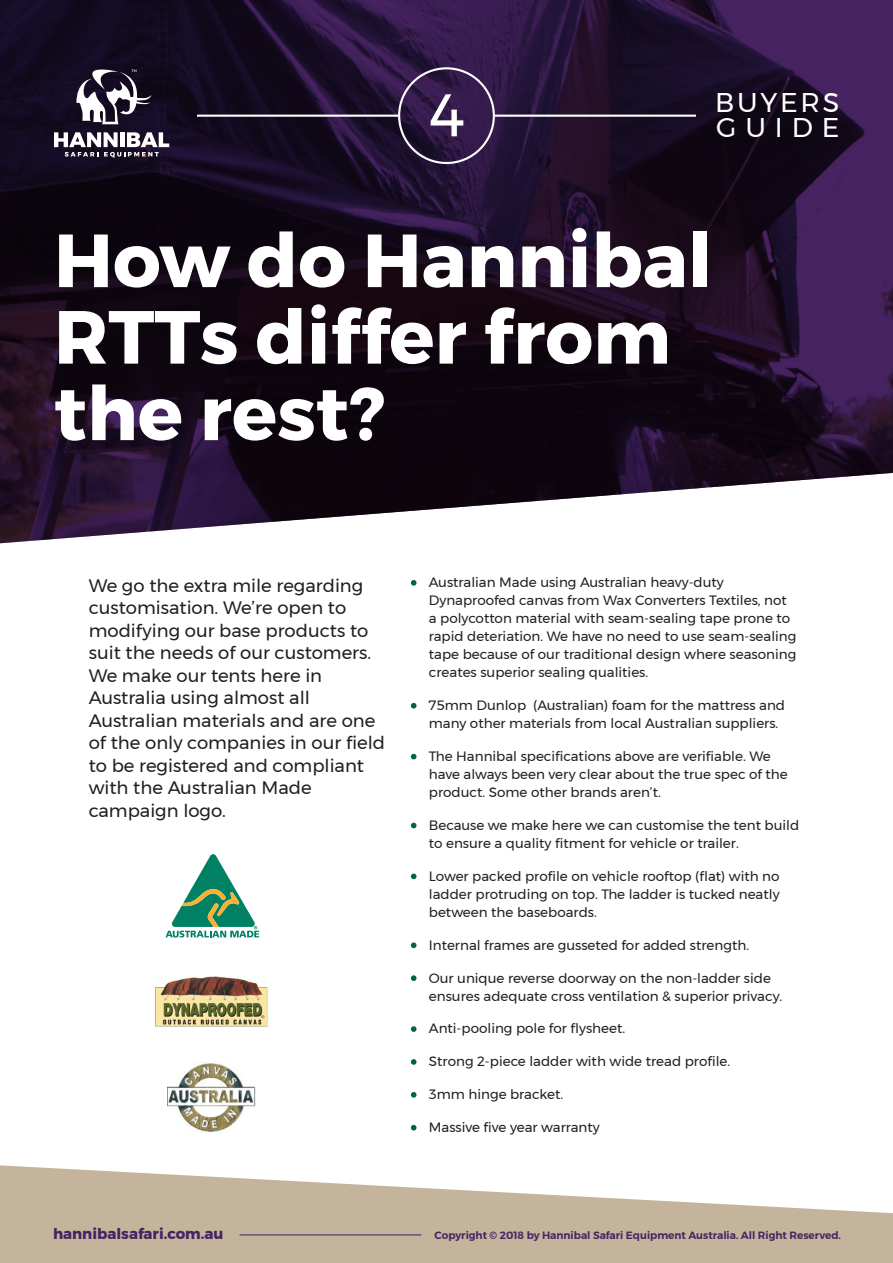
<style>
.page{position:relative;width:893px;height:1263px;background:#fff}
.page>*{position:absolute;margin:0;border:0;box-sizing:border-box;transform-origin:0 0}
.t1{font:700 75px/76.5px "Montserrat";color:#fff}
.t2{font:60px "Montserrat";color:#fff}
.t3{font:27px/25.5px "Montserrat";letter-spacing:.1em;color:#fff}
.t4{font:18px/22.5px "Montserrat";color:#231f20}
.t5{font:700 15px "Montserrat";color:#472361}
.t6{font:13.5px/18px "Montserrat";color:#231f20}
.t7{font:600 10.5px "Montserrat";color:#472361}
</style>
<div class="page">
<img style="left:0;top:0;width:893px;height:543px">
<svg style="left:54px;top:132px;width:115px;height:26px"></svg>
<svg style="left:70px;top:70px;width:81px;height:54px"></svg>
<hr style="left:197px;top:115px;width:201px;height:2px;background:#fff">
<hr style="left:495px;top:115px;width:201px;height:2px;background:#fff">
<div style="left:398px;top:67px;width:97px;height:97px;border:2px solid #fff;border-radius:50%"></div>
<svg style="left:0;top:1165px;width:893px;height:98px;fill:#c3b49b"></svg>
<hr style="left:240px;top:1234px;width:181px;height:1px;background:#472361">
<svg style="left:411px;top:580px;width:5px;height:6px"></svg>
<svg style="left:411px;top:703px;width:5px;height:5px"></svg>
<svg style="left:411px;top:754px;width:5px;height:5px"></svg>
<svg style="left:411px;top:823px;width:5px;height:5px"></svg>
<svg style="left:411px;top:873px;width:5px;height:6px"></svg>
<svg style="left:411px;top:942px;width:5px;height:6px"></svg>
<svg style="left:411px;top:975px;width:5px;height:6px"></svg>
<svg style="left:411px;top:1026px;width:5px;height:6px"></svg>
<svg style="left:411px;top:1059px;width:5px;height:6px"></svg>
<svg style="left:411px;top:1092px;width:5px;height:6px"></svg>
<svg style="left:411px;top:1125px;width:5px;height:5px"></svg>
<svg style="left:165px;top:854px;width:95px;height:84px"></svg>
<img style="left:155px;top:976px;width:113px;height:51px">
<img style="left:167px;top:1063px;width:88px;height:69px">
<p class="t2" style="left:430px;top:69px;width:37px">4</p>
<p class="t3" style="left:715px;top:89px;width:126px">BUYERS<br>GUIDE</p>
<p class="t1" style="left:54px;top:222px;width:660px">How do Hannibal<br>RTTs differ from the rest?</p>
<p class="t4" style="left:89px;top:574px;width:298px">We go the extra mile regarding customisation. We’re open to modifying our base products to suit the needs of our customers.<br>We make our tents here in<br>Australia using almost all<br>Australian materials and are one of the only companies in our field to be registered and compliant with the Australian Made campaign logo.</p>
<p class="t6" style="left:429px;top:573px;width:369px">Australian Made using Australian heavy-duty Dynaproofed canvas from Wax Converters Textiles, not a polycotton material with seam-sealing tape prone to rapid deteriation. We have no need to use seam-sealing tape because of our traditional design where seasoning creates superior sealing qualities.</p>
<p class="t6" style="left:429px;top:696px;width:358px">75mm Dunlop (Australian) foam for the mattress and many other materials from local Australian suppliers.</p>
<p class="t6" style="left:429px;top:747px;width:360px">The Hannibal specifications above are verifiable. We have always been very clear about the true spec of the product. Some other brands aren’t.</p>
<p class="t6" style="left:429px;top:816px;width:372px">Because we make here we can customise the tent build to ensure a quality fitment for vehicle or trailer.</p>
<p class="t6" style="left:429px;top:867px;width:352px;text-align:justify">Lower packed profile on vehicle rooftop (flat) with no ladder protruding on top. The ladder is tucked neatly between the baseboards.</p>
<p class="t6" style="left:429px;top:936px;width:322px">Internal frames are gusseted for added strength.</p>
<p class="t6" style="left:429px;top:968px;width:355px">Our unique reverse doorway on the non-ladder side ensures adequate cross ventilation &amp; superior privacy.</p>
<p class="t6" style="left:429px;top:1019px;width:198px">Anti-pooling pole for flysheet.</p>
<p class="t6" style="left:429px;top:1052px;width:303px">Strong 2-piece ladder with wide tread profile.</p>
<p class="t6" style="left:429px;top:1085px;width:136px">3mm hinge bracket.</p>
<p class="t6" style="left:429px;top:1118px;width:172px">Massive five year warranty</p>
<p class="t5" style="left:53px;top:1221px;width:172px">hannibalsafari.com.au</p>
<p class="t7" style="left:435px;top:1227px;width:408px">Copyright © 2018 by Hannibal Safari Equipment Australia. All Right Reserved.</p>
</div>
